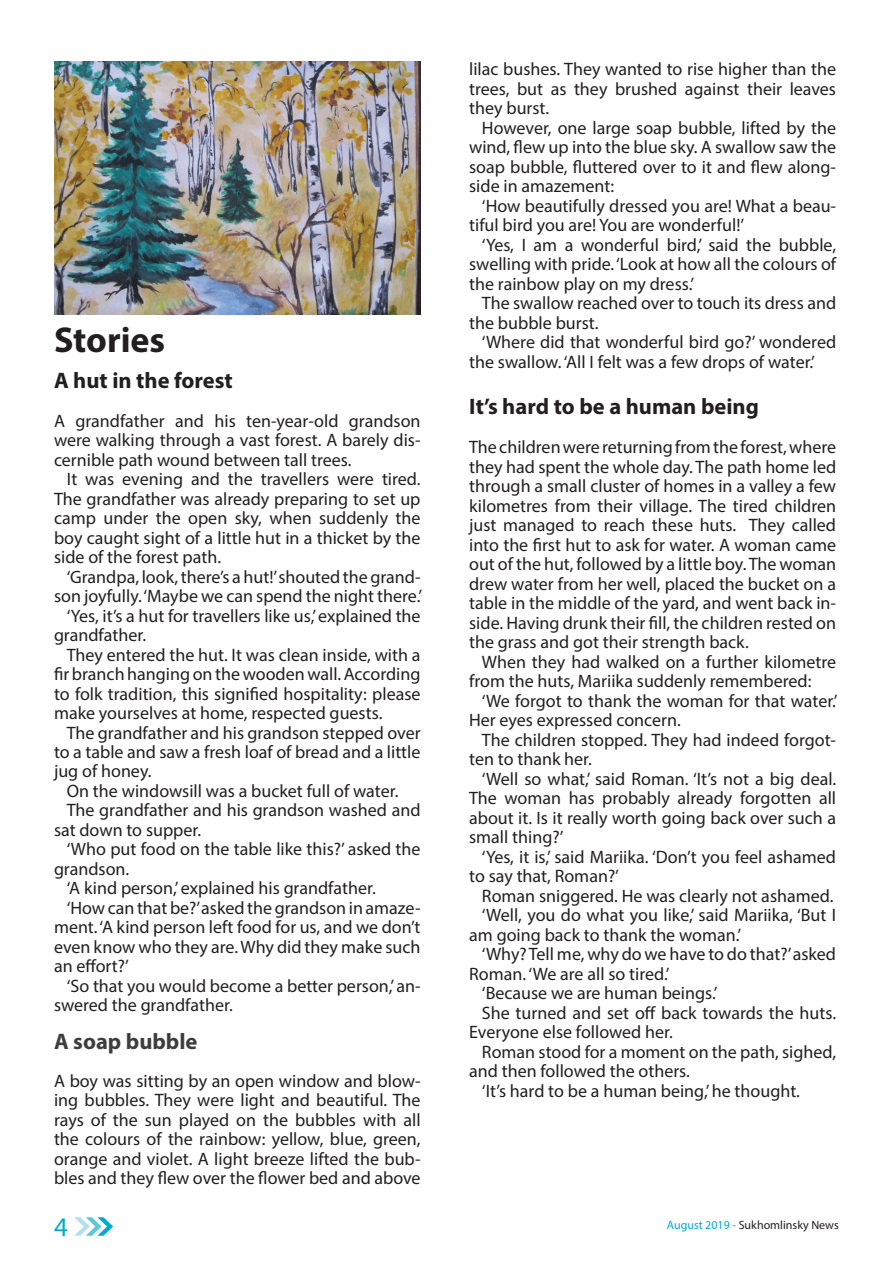
<style>
.page{position:relative;width:893px;height:1263px;background:#fff}
.page>*{position:absolute;margin:0;border:0;box-sizing:border-box;transform-origin:0 0}
.t1{font:700 36px "Myriad Pro";color:#231f20}
.t2{font:27px "Myriad Pro";color:#00abc8}
.t3{font:700 22.5px "Myriad Pro";color:#231f20}
.t4{font:700 22.5px "Myriad Pro";color:#3e3e3f}
.t5{font:18px/19.5px "Myriad Pro";color:#231f20;text-align:justify}
.t6{font:12px "Myriad Pro";color:#231f20}
.s1{color:#00abc8}
</style>
<div class="page">
<svg style="left:74px;top:1217px;width:39px;height:19px"></svg>
<img style="left:54px;top:62px;width:367px;height:253px">
<h1 class="t1" style="left:54px;top:317px;width:113px">Stories</h1>
<p class="t3" style="left:54px;top:365px;width:180px">A hut in the forest</p>
<p class="t5" style="left:54px;top:410px;width:368px">A grandfather and his ten-year-old grandson were walking through a vast forest. A barely dis&shy;cernible path wound between tall trees.</p>
<p class="t5" style="left:54px;top:469px;width:368px;text-indent:13px">It was evening and the travellers were tired.<br>The grandfather was already preparing to set up camp under the open sky, when suddenly the boy caught sight of a little hut in a thicket by the side of the forest path.</p>
<p class="t5" style="left:67px;top:566px;width:355px">‘Grandpa, look, there’s a hut!’ shouted the grand-</p>
<p class="t5" style="left:54px;top:586px;width:370px">son joyfully. ‘Maybe we can spend the night there.’</p>
<p class="t5" style="left:67px;top:605px;width:355px">‘Yes, it’s a hut for travellers like us,’ explained the</p>
<p class="t5" style="left:54px;top:625px;width:94px">grandfather.</p>
<p class="t5" style="left:67px;top:644px;width:355px">They entered the hut. It was clean inside, with a</p>
<p class="t5" style="left:54px;top:664px;width:368px">fir branch hanging on the wooden wall. According</p>
<p class="t5" style="left:54px;top:683px;width:368px">to folk tradition, this signified hospitality: please</p>
<p class="t5" style="left:54px;top:703px;width:330px">make yourselves at home, respected guests.</p>
<p class="t5" style="left:67px;top:722px;width:355px">The grandfather and his grandson stepped over</p>
<p class="t5" style="left:54px;top:742px;width:368px">to a table and saw a fresh loaf of bread and a little</p>
<p class="t5" style="left:54px;top:761px;width:99px">jug of honey.</p>
<p class="t5" style="left:67px;top:781px;width:333px">On the windowsill was a bucket full of water.</p>
<p class="t5" style="left:67px;top:800px;width:355px">The grandfather and his grandson washed and</p>
<p class="t5" style="left:54px;top:820px;width:149px">sat down to supper.</p>
<p class="t5" style="left:67px;top:839px;width:355px">‘Who put food on the table like this?’ asked the</p>
<p class="t5" style="left:54px;top:859px;width:77px">grandson.</p>
<p class="t5" style="left:67px;top:878px;width:310px">‘A kind person,’ explained his grandfather.</p>
<p class="t5" style="left:67px;top:898px;width:355px">‘How can that be?’asked the grandson in amaze-</p>
<p class="t5" style="left:54px;top:917px;width:368px">ment. ‘A kind person left food for us, and we don’t</p>
<p class="t5" style="left:54px;top:937px;width:368px">even know who they are. Why did they make such</p>
<p class="t5" style="left:54px;top:956px;width:76px">an effort?’</p>
<p class="t5" style="left:67px;top:976px;width:355px">‘So that you would become a better person,’ an-</p>
<p class="t5" style="left:54px;top:995px;width:180px">swered the grandfather.</p>
<p class="t4" style="left:54px;top:1027px;width:145px">A soap bubble</p>
<p class="t5" style="left:54px;top:1070px;width:368px">A boy was sitting by an open window and blow&shy;ing bubbles. They were light and beautiful. The rays of the sun played on the bubbles with all the colours of the rainbow: yellow, blue, green, orange and violet. A light breeze lifted the bub&shy;bles and they flew over the flower bed and above</p>
<p class="t5" style="left:469px;top:59px;width:368px">lilac bushes. They wanted to rise higher than the trees, but as they brushed against their leaves they burst.</p>
<p class="t5" style="left:469px;top:118px;width:368px;text-indent:13px">However, one large soap bubble, lifted by the wind, flew up into the blue sky. A swallow saw the soap bubble, fluttered over to it and flew along&shy;side in amazement:</p>
<p class="t5" style="left:469px;top:196px;width:368px;text-indent:13px">‘How beautifully dressed you are! What a beau&shy;tiful bird you are! You are wonderful!’</p>
<p class="t5" style="left:469px;top:234px;width:368px;text-indent:13px">‘Yes, I am a wonderful bird,’ said the bubble, swelling with pride. ‘Look at how all the colours of the rainbow play on my dress.’</p>
<p class="t5" style="left:469px;top:293px;width:368px;text-indent:13px">The swallow reached over to touch its dress and the bubble burst.</p>
<p class="t5" style="left:469px;top:332px;width:368px;text-indent:13px">‘Where did that wonderful bird go?’ wondered the swallow. ‘All I felt was a few drops of water.’</p>
<p class="t3" style="left:469px;top:392px;width:291px">It’s hard to be a human being</p>
<p class="t5" style="left:469px;top:437px;width:368px">The children were returning from the forest, where they had spent the whole day. The path home led through a small cluster of homes in a valley a few kilometres from their village. The tired children just managed to reach these huts. They called into the first hut to ask for water. A woman came out of the hut, followed by a little boy. The woman drew water from her well, placed the bucket on a table in the middle of the yard, and went back in&shy;side. Having drunk their fill, the children rested on the grass and got their strength back.</p>
<p class="t5" style="left:469px;top:652px;width:368px;text-indent:13px">When they had walked on a further kilometre from the huts, Mariika suddenly remembered:</p>
<p class="t5" style="left:469px;top:691px;width:370px;text-indent:13px">‘We forgot to thank the woman for that water.’<br>Her eyes expressed concern.</p>
<p class="t5" style="left:469px;top:729px;width:368px;text-indent:13px">The children stopped. They had indeed forgot&shy;ten to thank her.</p>
<p class="t5" style="left:469px;top:768px;width:368px;text-indent:13px">‘Well so what,’ said Roman. ‘It’s not a big deal.<br>The woman has probably already forgotten all about it. Is it really worth going back over such a small thing?’</p>
<p class="t5" style="left:469px;top:846px;width:368px;text-indent:13px">‘Yes, it is,’ said Mariika. ‘Don’t you feel ashamed to say that, Roman?’</p>
<p class="t5" style="left:482px;top:885px;width:353px">Roman sniggered. He was clearly not ashamed.</p>
<p class="t5" style="left:482px;top:905px;width:356px">‘Well, you do what you like,’ said Mariika, ‘But I</p>
<p class="t5" style="left:469px;top:924px;width:274px">am going back to thank the woman.’</p>
<p class="t5" style="left:482px;top:944px;width:356px">‘Why? Tell me, why do we have to do that?’ asked</p>
<p class="t5" style="left:469px;top:963px;width:202px">Roman. ‘We are all so tired.’</p>
<p class="t5" style="left:482px;top:983px;width:237px">‘Because we are human beings.’</p>
<p class="t5" style="left:482px;top:1002px;width:356px">She turned and set off back towards the huts.</p>
<p class="t5" style="left:469px;top:1022px;width:205px">Everyone else followed her.</p>
<p class="t5" style="left:482px;top:1041px;width:356px">Roman stood for a moment on the path, sighed,</p>
<p class="t5" style="left:469px;top:1061px;width:222px">and then followed the others.</p>
<p class="t5" style="left:482px;top:1080px;width:320px">‘It’s hard to be a human being,’ he thought.</p>
<h2 class="t2" style="left:54px;top:1210px;width:15px">4</h2>
<p class="t6" style="left:667px;top:1218px;width:173px"><span class="s1">August 2019 -</span> Sukhomlinsky News</p>
</div>
